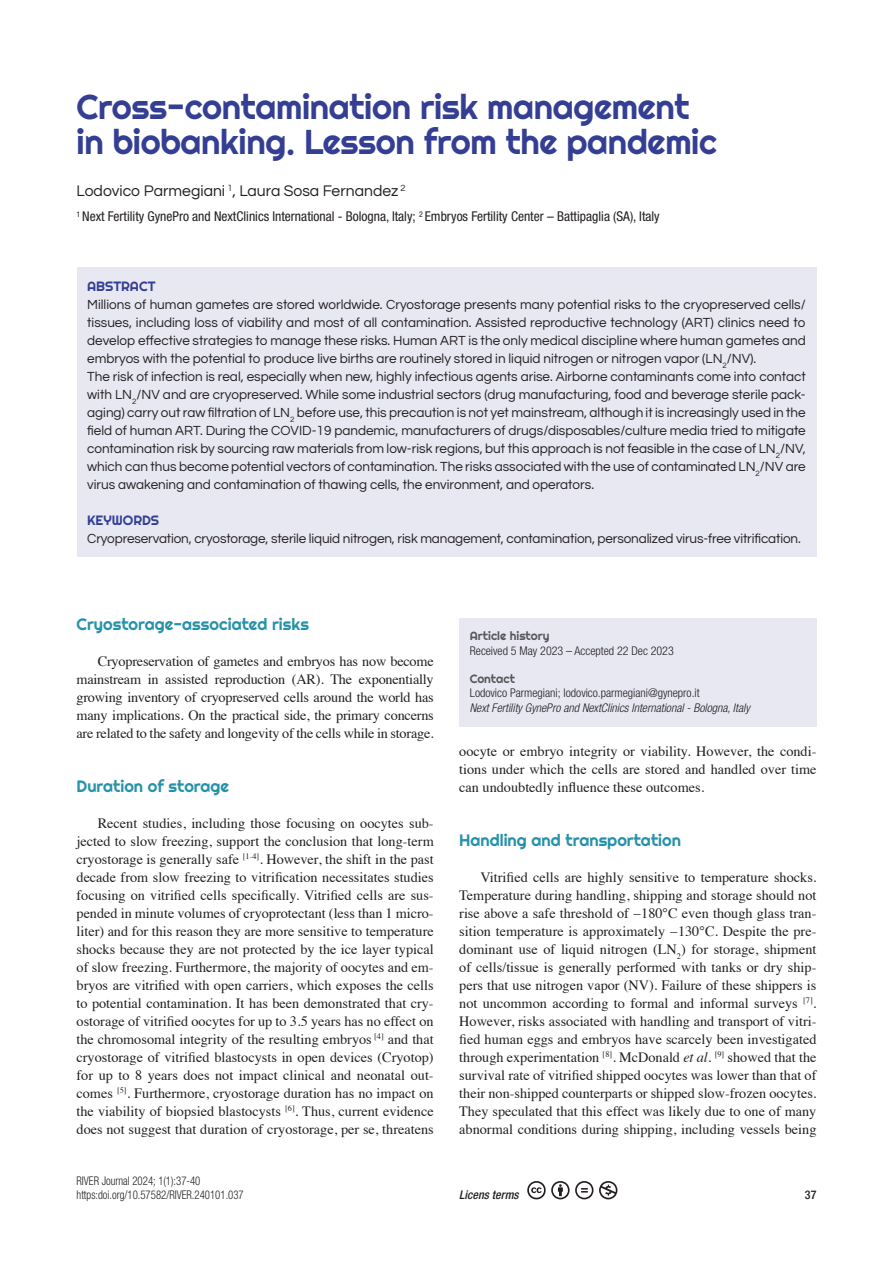
<style>
.page{position:relative;width:893px;height:1263px;background:#fff}
.page>*{position:absolute;margin:0;border:0;box-sizing:border-box;transform-origin:0 0}
.t1{font:34.5px/34.5px "Righteous";letter-spacing:-.01em;color:#343f94}
.Testo_generale{font:16.5px "Righteous";color:#2692a9}
.t2{font:15.75px "Questrial";color:#231f20}
.Testo_generale-2{font:14.25px/18px "Times";color:#231f20;text-align:justify}
.t3{font:13.5px/18px "Questrial";letter-spacing:-.01em;color:#231f20;text-align:justify}
.t4{font:condensed 13.5px "Helvetica Neue LT Std";color:#231f20}
.t5{font:13.5px "Righteous";color:#343f94}
.t6{font:300 condensed 12px "Helvetica Neue LT Std";color:#231f20}
.t7{font:300 condensed 12px "Helvetica Neue LT Std";color:#231f20;scale:.9 1}
.t8{font:italic 300 condensed 12px "Helvetica Neue LT Std";color:#231f20}
.t9{font:12px "Righteous";color:#57585a}
.t10{font:italic 500 condensed 12px "Helvetica Neue LT Std";color:#231f20}
.t11{font:500 condensed 12px "Helvetica Neue LT Std";color:#231f20}
.s1{font-style:italic}
</style>
<div class="page">
<div style="left:77px;top:267px;width:739px;height:290px;background:#e8e8f3"></div>
<div style="left:459px;top:618px;width:357px;height:108px;background:#e8e8f3"></div>
<svg style="left:599px;top:1181px;width:18px;height:18px"></svg>
<svg style="left:527px;top:1181px;width:66px;height:18px"></svg>
<p class="t1" style="left:77px;top:89px;width:642px">Cross-contamination risk management in biobanking. Lesson from the pandemic</p>
<p class="t2" style="left:77px;top:180px;width:330px">Lodovico Parmegiani <sup>1</sup>, Laura Sosa Fernandez <sup>2</sup></p>
<p class="t4" style="left:77px;top:209px;width:585px"><sup>1</sup> Next Fertility GynePro and NextClinics International - Bologna, Italy; <sup>2</sup> Embryos Fertility Center – Battipaglia (SA), Italy</p>
<p class="t5" style="left:87px;top:278px;width:70px">ABSTRACT</p>
<p class="t3" style="left:87px;top:296px;width:720px">Millions of human gametes are stored worldwide. Cryostorage presents many potential risks to the cryopreserved cells/ tissues, including loss of viability and most of all contamination. Assisted reproductive technology (ART) clinics need to develop effective strategies to manage these risks. Human ART is the only medical discipline where human gametes and embryos with the potential to produce live births are routinely stored in liquid nitrogen or nitrogen vapor (LN<sub>2</sub>/NV).</p>
<p class="t3" style="left:87px;top:368px;width:720px">The risk of infection is real, especially when new, highly infectious agents arise. Airborne contaminants come into contact with LN<sub>2</sub>/NV and are cryopreserved. While some industrial sectors (drug manufacturing, food and beverage sterile pack&shy;aging) carry out raw filtration of LN<sub>2</sub> before use, this precaution is not yet mainstream, although it is increasingly used in the field of human ART. During the COVID-19 pandemic, manufacturers of drugs/disposables/culture media tried to mitigate contamination risk by sourcing raw materials from low-risk regions, but this approach is not feasible in the case of LN<sub>2</sub>/NV, which can thus become potential vectors of contamination. The risks associated with the use of contaminated LN<sub>2</sub>/NV are virus awakening and contamination of thawing cells, the environment, and operators.</p>
<p class="t5" style="left:87px;top:512px;width:74px">KEYWORDS</p>
<p class="t3" style="left:87px;top:530px;width:715px">Cryopreservation, cryostorage, sterile liquid nitrogen, risk management, contamination, personalized virus-free vitrification.</p>
<p class="Testo_generale" style="left:77px;top:614px;width:234px">Cryostorage-associated risks</p>
<p class="Testo_generale-2" style="left:77px;top:651px;width:359px;text-indent:21px">Cryopreservation of gametes and embryos has now become mainstream in assisted reproduction (AR). The exponentially growing inventory of cryopreserved cells around the world has many implications. On the practical side, the primary concerns are related to the safety and longevity of the cells while in storage.</p>
<p class="Testo_generale" style="left:77px;top:776px;width:154px">Duration of storage</p>
<p class="Testo_generale-2" style="left:77px;top:813px;width:359px;text-indent:21px">Recent studies, including those focusing on oocytes sub&shy;jected to slow freezing, support the conclusion that long-term cryostorage is generally safe <sup>[1-4]</sup>. However, the shift in the past decade from slow freezing to vitrification necessitates studies focusing on vitrified cells specifically. Vitrified cells are sus&shy;pended in minute volumes of cryoprotectant (less than 1 micro&shy;liter) and for this reason they are more sensitive to temperature shocks because they are not protected by the ice layer typical of slow freezing. Furthermore, the majority of oocytes and em&shy;bryos are vitrified with open carriers, which exposes the cells to potential contamination. It has been demonstrated that cry&shy;ostorage of vitrified oocytes for up to 3.5 years has no effect on the chromosomal integrity of the resulting embryos <sup>[4]</sup> and that cryostorage of vitrified blastocysts in open devices (Cryotop) for up to 8 years does not impact clinical and neonatal out&shy;comes <sup>[5]</sup>. Furthermore, cryostorage duration has no impact on the viability of biopsied blastocysts <sup>[6]</sup>. Thus, current evidence does not suggest that duration of cryostorage, per se, threatens</p>
<p class="t7" style="left:77px;top:1174px;width:139px">RIVER Journal 2024; 1(1):37-40</p>
<p class="t7" style="left:77px;top:1188px;width:187px">https:doi.org/10.57582/RIVER.240101.037</p>
<p class="t9" style="left:470px;top:629px;width:81px">Article history</p>
<p class="t6" style="left:470px;top:643px;width:205px">Received 5 May 2023 – Accepted 22 Dec 2023</p>
<p class="t9" style="left:470px;top:671px;width:47px">Contact</p>
<p class="t6" style="left:470px;top:686px;width:231px">Lodovico Parmegiani; lodovico.parmegiani@gynepro.it</p>
<p class="t8" style="left:470px;top:700px;width:281px">Next Fertility GynePro and NextClinics International - Bologna, Italy</p>
<p class="Testo_generale-2" style="left:459px;top:741px;width:359px">oocyte or embryo integrity or viability. However, the condi&shy;tions under which the cells are stored and handled over time can undoubtedly influence these outcomes.</p>
<p class="Testo_generale" style="left:459px;top:830px;width:223px">Handling and transportation</p>
<p class="Testo_generale-2" style="left:459px;top:867px;width:359px;text-indent:21px">Vitrified cells are highly sensitive to temperature shocks.<br>Temperature during handling, shipping and storage should not rise above a safe threshold of −180°C even though glass tran&shy;sition temperature is approximately −130°C. Despite the pre&shy;dominant use of liquid nitrogen (LN<sub>2</sub>) for storage, shipment of cells/tissue is generally performed with tanks or dry ship&shy;pers that use nitrogen vapor (NV). Failure of these shippers is not uncommon according to formal and informal surveys <sup>[7]</sup>.<br>However, risks associated with handling and transport of vitri&shy;fied human eggs and embryos have scarcely been investigated through experimentation <sup>[8]</sup>. McDonald <span class="s1">et al</span>. <sup>[9]</sup> showed that the survival rate of vitrified shipped oocytes was lower than that of their non-shipped counterparts or shipped slow-frozen oocytes.<br>They speculated that this effect was likely due to one of many abnormal conditions during shipping, including vessels being</p>
<p class="t10" style="left:459px;top:1187px;width:61px">Licens terms</p>
<p class="t11" style="left:805px;top:1187px;width:13px">37</p>
</div>
